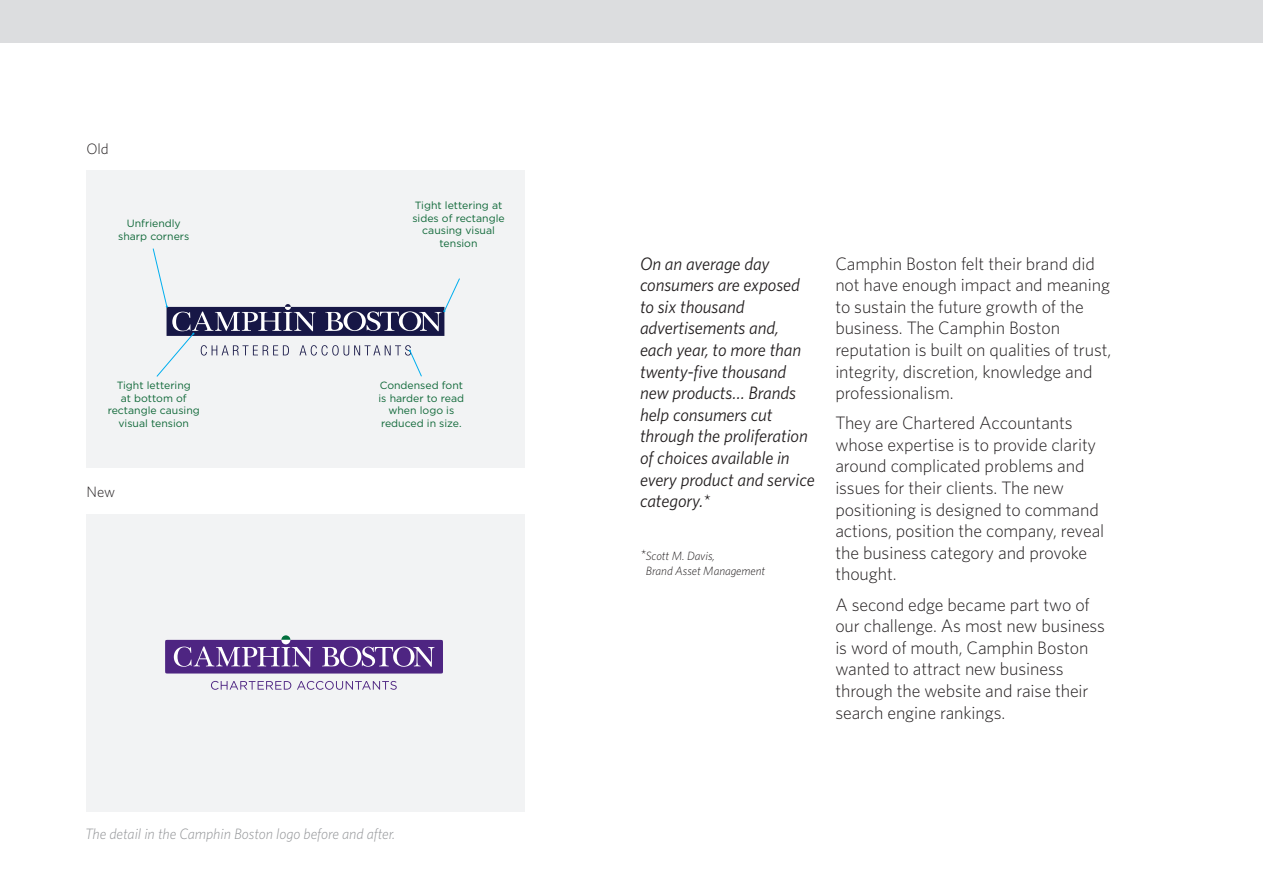
<style>
.page{position:relative;width:1263px;height:893px;background:#fff}
.page>*{position:absolute;margin:0;border:0;box-sizing:border-box;transform-origin:0 0}
.t1{font:300 18px/21.6px "Whitney";letter-spacing:-.005em;color:#231f20}
.t2{font:italic 18px/21.6px "Whitney";letter-spacing:-.005em;color:#231f20}
.t3{font:italic 300 15px "Whitney";letter-spacing:-.005em;color:#939598}
.t4{font:300 15px "Whitney";letter-spacing:-.005em;color:#231f20}
.t5{font:italic 300 12px/14.4px "Whitney";letter-spacing:-.005em;color:#231f20}
.t6{font:10.5px/12.6px "Gotham";color:#0f6838;text-align:center}
.s1{font-size:15px}
</style>
<div class="page">
<div style="left:87px;top:170px;width:438px;height:298px;background:#f2f3f4"></div>
<div style="left:87px;top:514px;width:438px;height:297px;background:#f2f3f4"></div>
<div style="left:0;top:0;width:1263px;height:43px;background:#dcdddf"></div>
<div style="left:165px;top:640px;width:278px;height:33px;background:#4e2582;border-radius:3px"></div>
<svg style="left:322px;top:647px;width:112px;height:20px"></svg>
<svg style="left:174px;top:635px;width:139px;height:32px"></svg>
<svg style="left:211px;top:681px;width:80px;height:9px"></svg>
<svg style="left:297px;top:681px;width:100px;height:9px"></svg>
<svg style="left:153px;top:248px;width:307px;height:129px"></svg>
<p class="t4" style="left:87px;top:139px;width:24px">Old</p>
<p class="t6" style="left:127px;top:217px;width:55px">Unfriendly</p>
<p class="t6" style="left:118px;top:229px;width:73px">sharp corners</p>
<p class="t6" style="left:412px;top:199px;width:94px">Tight lettering at sides of rectangle causing visual tension</p>
<p class="t6" style="left:108px;top:379px;width:94px">Tight lettering<br>at bottom of rectangle causing visual tension</p>
<p class="t6" style="left:379px;top:379px;width:87px">Condensed font is harder to read when logo is reduced in size.</p>
<p class="t4" style="left:87px;top:482px;width:30px">New</p>
<p class="t3" style="left:85px;top:824px;width:312px">The detail in the Camphin Boston logo before and after.</p>
<p class="t2" style="left:640px;top:252px;width:176px">On an average day consumers are exposed to six thousand advertisements and, each year, to more than twenty-five thousand new products… Brands help consumers cut through the proliferation of choices available in every product and service category.*</p>
<p class="t5" style="left:646px;top:548px;width:121px;text-indent:-6px"><span class="s1">*</span>Scott M. Davis,<br>Brand Asset Management</p>
<p class="t1" style="left:835px;top:252px;width:277px">Camphin Boston felt their brand did not have enough impact and meaning to sustain the future growth of the business. The Camphin Boston reputation is built on qualities of trust, integrity, discretion, knowledge and professionalism.</p>
<p class="t1" style="left:835px;top:412px;width:270px">They are Chartered Accountants whose expertise is to provide clarity around complicated problems and issues for their clients. The new positioning is designed to command actions, position the company, reveal the business category and provoke thought.</p>
<p class="t1" style="left:835px;top:593px;width:271px">A second edge became part two of our challenge. As most new business is word of mouth, Camphin Boston wanted to attract new business through the website and raise their search engine rankings.</p>
</div>
